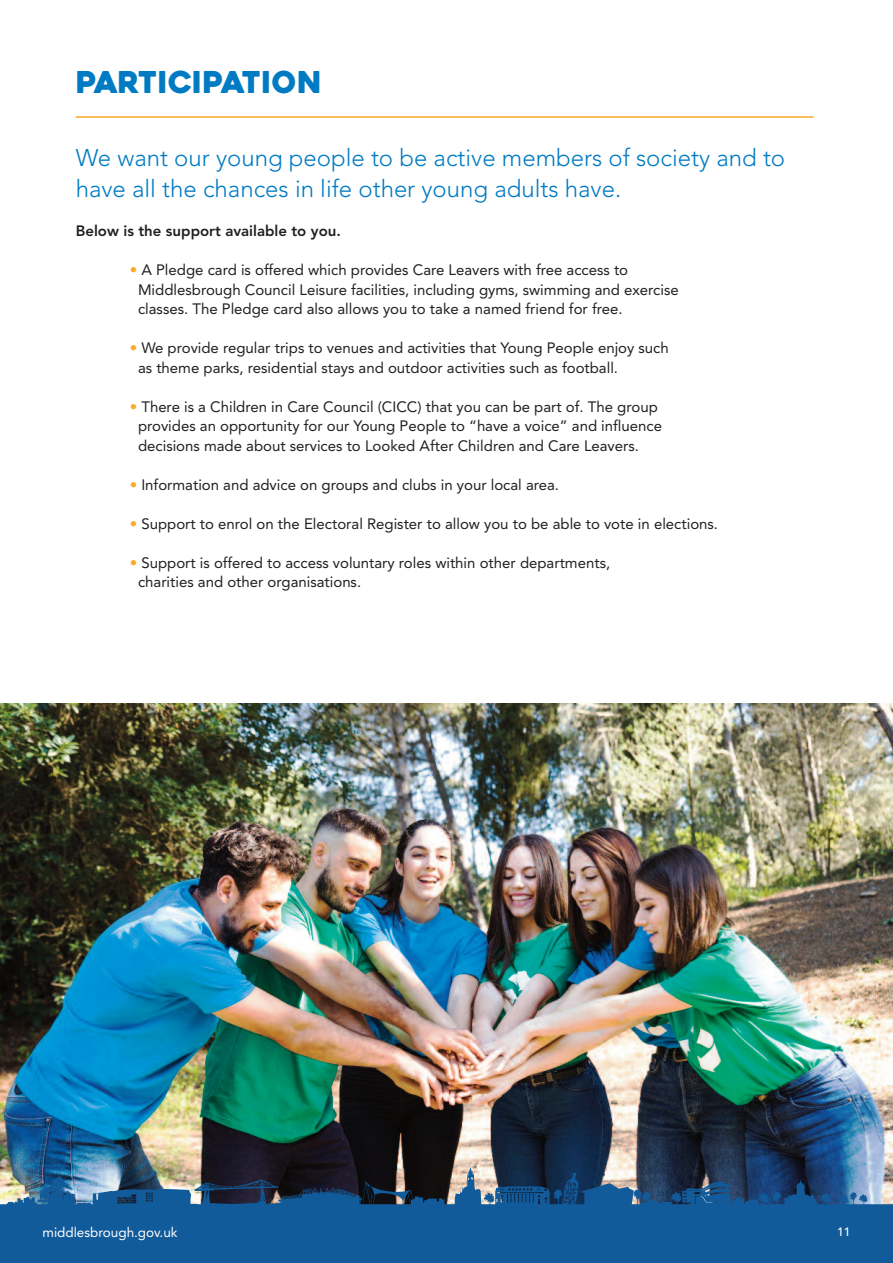
<style>
.page{position:relative;width:893px;height:1263px;background:#fff}
.page>*{position:absolute;margin:0;border:0;box-sizing:border-box;transform-origin:0 0}
.t1{font:30px "Heavitas";letter-spacing:.015em;color:#007bc3}
.t2{font:300 24px/31.5px "Avenir";color:#007bc3}
.t3{font:15px/19.5px "Avenir";color:#231f20}
.t4{font:800 15px "Avenir";color:#231f20}
.t5{font:13.5px "Avenir";color:#fff}
.t6{font:500 12px "Avenir";color:#fff}
.s1{color:#faa928}
</style>
<div class="page">
<img style="left:0;top:704px;width:893px;height:463px">
<svg style="left:0;top:1167px;width:893px;height:96px;background:#23598a"></svg>
<hr style="left:76px;top:116px;width:738px;height:2px;background:#faa928">
<h1 class="t1" style="left:76px;top:71px;width:248px">PARTICIPATION</h1>
<h2 class="t2" style="left:76px;top:143px;width:711px">We want our young people to be active members of society and to have all the chances in life other young adults have.</h2>
<p class="t4" style="left:76px;top:225px;width:267px">Below is the support available to you.</p>
<p class="t3" style="left:138px;top:261px;width:542px;text-indent:-8px"><span class="s1">•</span> A Pledge card is offered which provides Care Leavers with free access to<br>Middlesbrough Council Leisure facilities, including gyms, swimming and exercise classes. The Pledge card also allows you to take a named friend for free.</p>
<p class="t3" style="left:138px;top:339px;width:532px;text-indent:-8px"><span class="s1">•</span> We provide regular trips to venues and activities that Young People enjoy such as theme parks, residential stays and outdoor activities such as football.</p>
<p class="t3" style="left:138px;top:398px;width:525px;text-indent:-8px"><span class="s1">•</span> There is a Children in Care Council (CICC) that you can be part of. The group provides an opportunity for our Young People to “have a voice” and influence decisions made about services to Looked After Children and Care Leavers.</p>
<p class="t3" style="left:130px;top:476px;width:431px"><span class="s1">•</span> Information and advice on groups and clubs in your local area.</p>
<p class="t3" style="left:130px;top:515px;width:590px"><span class="s1">•</span> Support to enrol on the Electoral Register to allow you to be able to vote in elections.</p>
<p class="t3" style="left:138px;top:554px;width:474px;text-indent:-8px"><span class="s1">•</span> Support is offered to access voluntary roles within other departments, charities and other organisations.</p>
<p class="t5" style="left:43px;top:1227px;width:137px">middlesbrough.gov.uk</p>
<p class="t6" style="left:837px;top:1226px;width:15px">11</p>
</div>
